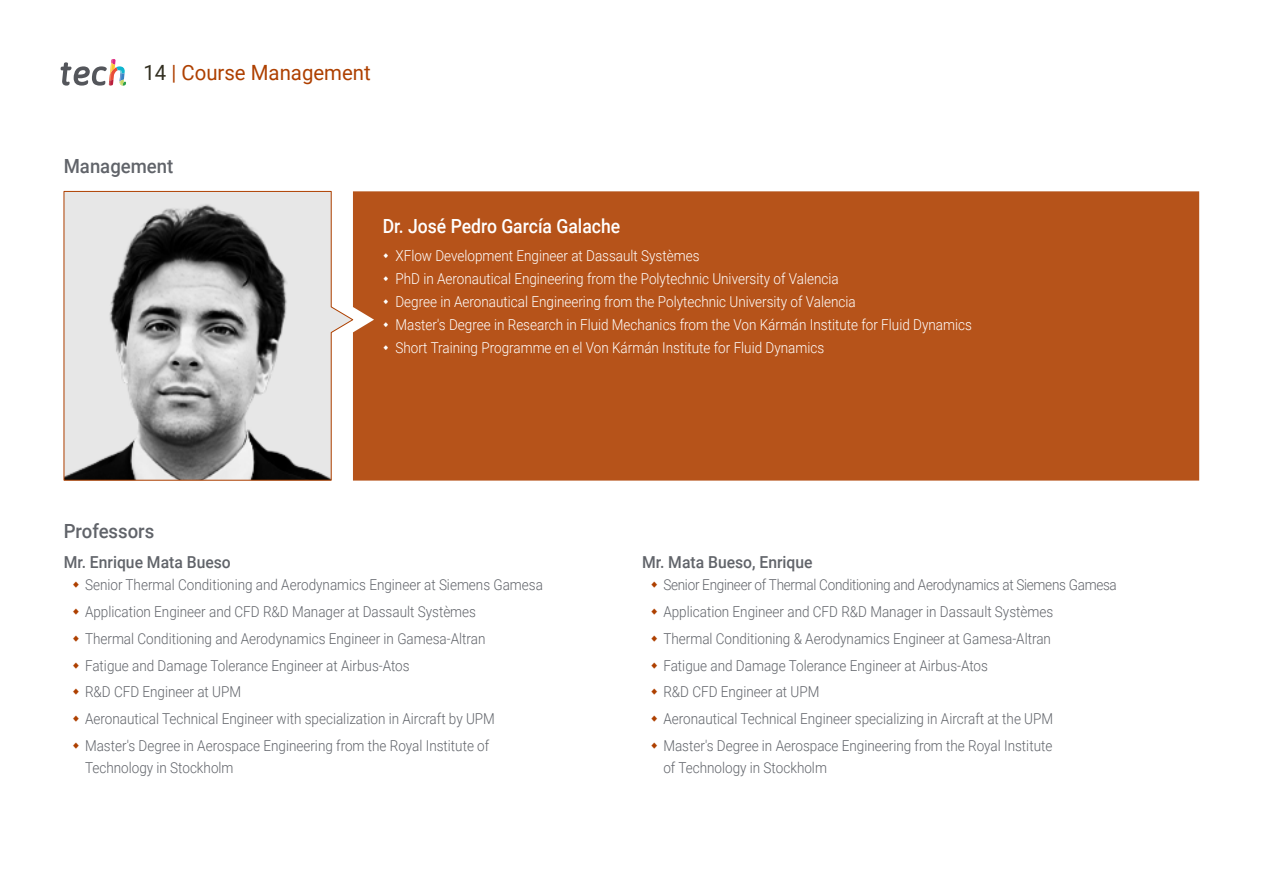
<style>
.page{position:relative;width:1263px;height:893px;background:#fff}
.page>*{position:absolute;margin:0;border:0;box-sizing:border-box;transform-origin:0 0}
.t1{font:21px "Roboto";color:#ae4000}
.t2{font:500 19.5px "Roboto";color:#fff;scale:.9 1}
.t3{font:500 19.5px "Roboto";color:#61646a;scale:.95 1}
.t4{font:500 16.5px "Roboto";color:#61646a;scale:.95 1}
.t5{font:300 15px/26.7px "Roboto";color:#61646a;scale:.9 1}
.t6{font:300 15px/23px "Roboto";color:#fff;scale:.9 1}
.s1{color:#312e20}
</style>
<div class="page">
<svg style="left:61px;top:59px;width:65px;height:27px"></svg>
<div style="left:353px;top:191px;width:846px;height:290px;background:#b6531a"></div>
<svg style="left:64px;top:191px;width:289px;height:290px;background:#b3b2b1"></svg>
<svg style="left:384px;top:253px;width:4px;height:5px"></svg>
<svg style="left:384px;top:276px;width:4px;height:5px"></svg>
<svg style="left:384px;top:299px;width:4px;height:5px"></svg>
<svg style="left:384px;top:322px;width:4px;height:5px"></svg>
<svg style="left:384px;top:345px;width:4px;height:5px"></svg>
<h1 class="t1" style="left:144px;top:57px;width:229px"><span class="s1">14</span> | Course Management</h1>
<h2 class="t3" style="left:64px;top:153px;width:117px">Management</h2>
<h2 class="t2" style="left:383px;top:212px;width:265px">Dr. José Pedro García Galache</h2>
<p class="t6" style="left:395px;top:243px;width:642px">XFlow Development Engineer at Dassault Systèmes<br>PhD in Aeronautical Engineering from the Polytechnic University of Valencia<br>Degree in Aeronautical Engineering from the Polytechnic University of Valencia<br>Master's Degree in Research in Fluid Mechanics from the Von Kármán Institute for Fluid Dynamics Short Training Programme en el Von Kármán Institute for Fluid Dynamics</p>
<h2 class="t3" style="left:64px;top:517px;width:97px">Professors</h2>
<p class="t4" style="left:64px;top:551px;width:177px">Mr. Enrique Mata Bueso</p>
<p class="t5" style="left:85px;top:571px;width:510px">Senior Thermal Conditioning and Aerodynamics Engineer at Siemens Gamesa Application Engineer and CFD R&amp;D Manager at Dassault Systèmes<br>Thermal Conditioning and Aerodynamics Engineer in Gamesa-Altran<br>Fatigue and Damage Tolerance Engineer at Airbus-Atos<br>R&amp;D CFD Engineer at UPM<br>Aeronautical Technical Engineer with specialization in Aircraft by UPM Master's Degree in Aerospace Engineering from the Royal Institute of</p>
<p class="t5" style="left:85px;top:754px;width:167px">Technology in Stockholm</p>
<p class="t4" style="left:642px;top:551px;width:181px">Mr. Mata Bueso, Enrique</p>
<p class="t5" style="left:663px;top:571px;width:505px">Senior Engineer of Thermal Conditioning and Aerodynamics at Siemens Gamesa Application Engineer and CFD R&amp;D Manager in Dassault Systèmes<br>Thermal Conditioning &amp; Aerodynamics Engineer at Gamesa-Altran<br>Fatigue and Damage Tolerance Engineer at Airbus-Atos<br>R&amp;D CFD Engineer at UPM<br>Aeronautical Technical Engineer specializing in Aircraft at the UPM<br>Master's Degree in Aerospace Engineering from the Royal Institute</p>
<p class="t5" style="left:663px;top:754px;width:183px">of Technology in Stockholm</p>
</div>
